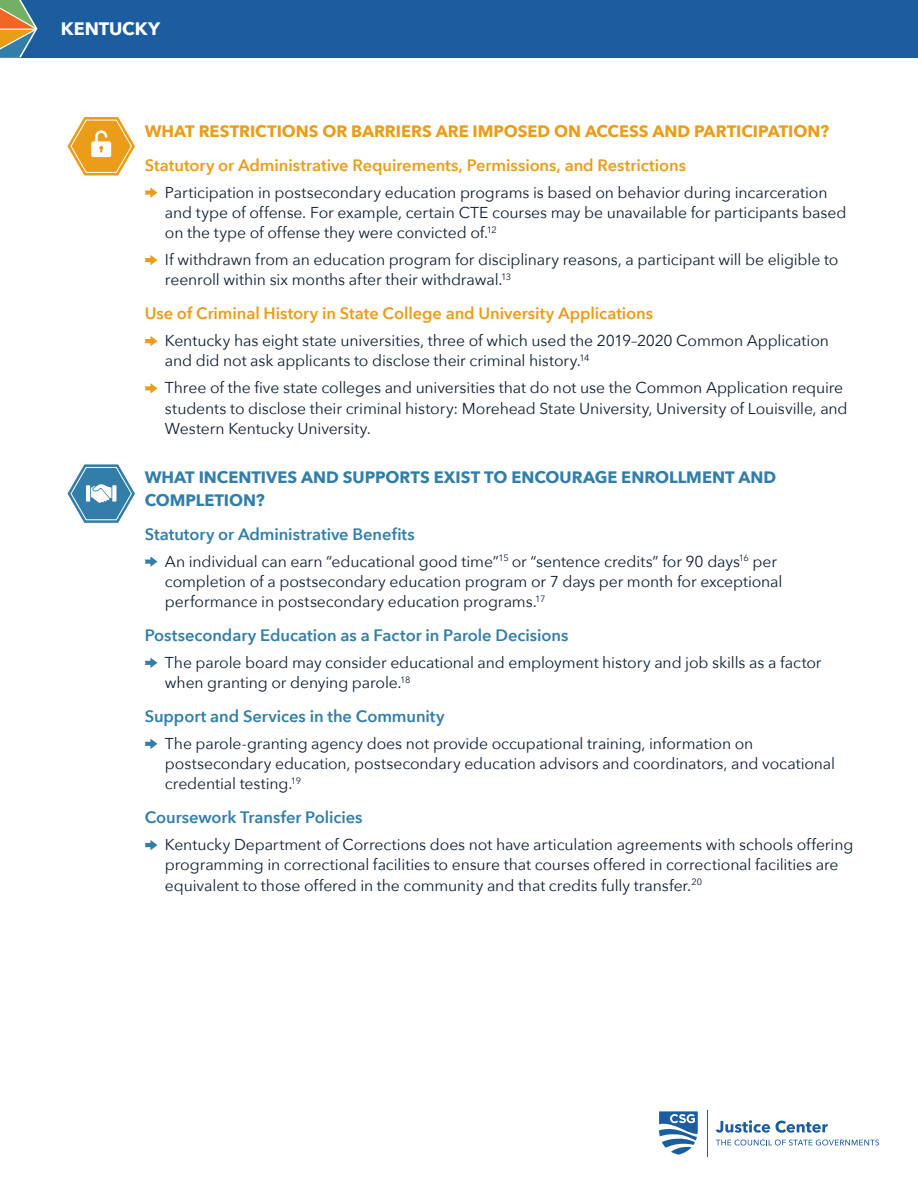
<style>
.page{position:relative;width:918px;height:1188px;background:#fff}
.page>*{position:absolute;margin:0;border:0;box-sizing:border-box;transform-origin:0 0}
.t1{font:700 18px "Avenir Next";letter-spacing:-.005em;color:#fff}
.t2{font:600 16.5px "Avenir Next";letter-spacing:-.005em;color:#327ea8}
.t3{font:600 16.5px "Avenir Next";letter-spacing:-.005em;color:#eb9c18}
.t4{font:700 16.5px/22.5px "Avenir Next";color:#327ea8}
.t5{font:700 16.5px "Avenir Next";letter-spacing:-.005em;color:#eb9c18}
.t6{font:15.75px/20.2px "Avenir Next";letter-spacing:-.01em;color:#0d1f32}
</style>
<div class="page">
<div style="left:0;top:0;width:918px;height:57px;background:#1b5d9e"></div>
<svg style="left:0;top:0;width:38px;height:57px"></svg>
<svg style="left:68px;top:464px;width:67px;height:59px"></svg>
<svg style="left:112px;top:485px;width:4px;height:17px"></svg>
<hr style="left:86px;top:485px;width:4px;height:17px;background:#fff">
<svg style="left:145px;top:187px;width:12px;height:11px"></svg>
<svg style="left:145px;top:255px;width:12px;height:10px"></svg>
<svg style="left:145px;top:336px;width:12px;height:10px"></svg>
<svg style="left:145px;top:383px;width:12px;height:10px"></svg>
<svg style="left:145px;top:556px;width:12px;height:11px"></svg>
<svg style="left:145px;top:658px;width:12px;height:10px"></svg>
<svg style="left:145px;top:739px;width:12px;height:10px"></svg>
<svg style="left:145px;top:840px;width:12px;height:10px"></svg>
<svg style="left:716px;top:1120px;width:112px;height:13px"></svg>
<svg style="left:716px;top:1140px;width:163px;height:6px"></svg>
<svg style="left:659px;top:1111px;width:39px;height:44px"></svg>
<hr style="left:707px;top:1110px;width:1px;height:46px;background:#1b5d9e">
<svg style="left:68px;top:117px;width:67px;height:58px"></svg>
<p class="t1" style="left:61px;top:13px;width:101px">KENTUCKY</p>
<p class="t5" style="left:145px;top:117px;width:686px">WHAT RESTRICTIONS OR BARRIERS ARE IMPOSED ON ACCESS AND PARTICIPATION?</p>
<p class="t3" style="left:145px;top:151px;width:543px">Statutory or Administrative Requirements, Permissions, and Restrictions</p>
<p class="t6" style="left:165px;top:181px;width:683px">Participation in postsecondary education programs is based on behavior during incarceration and type of offense. For example, certain CTE courses may be unavailable for participants based on the type of offense they were convicted of.<sup>12</sup></p>
<p class="t6" style="left:165px;top:249px;width:675px">If withdrawn from an education program for disciplinary reasons, a participant will be eligible to reenroll within six months after their withdrawal.<sup>13</sup></p>
<p class="t3" style="left:145px;top:299px;width:510px">Use of Criminal History in State College and University Applications</p>
<p class="t6" style="left:165px;top:330px;width:666px">Kentucky has eight state universities, three of which used the 2019–2020 Common Application and did not ask applicants to disclose their criminal history.<sup>14</sup></p>
<p class="t6" style="left:165px;top:377px;width:684px">Three of the five state colleges and universities that do not use the Common Application require students to disclose their criminal history: Morehead State University, University of Louisville, and<br>Western Kentucky University.</p>
<p class="t4" style="left:145px;top:466px;width:633px">WHAT INCENTIVES AND SUPPORTS EXIST TO ENCOURAGE ENROLLMENT AND<br>COMPLETION?</p>
<p class="t2" style="left:145px;top:520px;width:272px">Statutory or Administrative Benefits</p>
<p class="t6" style="left:165px;top:550px;width:619px">An individual can earn “educational good time”<sup>15</sup> or “sentence credits” for 90 days<sup>16</sup> per completion of a postsecondary education program or 7 days per month for exceptional performance in postsecondary education programs.<sup>17</sup></p>
<p class="t2" style="left:145px;top:621px;width:425px">Postsecondary Education as a Factor in Parole Decisions</p>
<p class="t6" style="left:165px;top:652px;width:658px">The parole board may consider educational and employment history and job skills as a factor when granting or denying parole.<sup>18</sup></p>
<p class="t2" style="left:145px;top:702px;width:301px">Support and Services in the Community</p>
<p class="t6" style="left:165px;top:733px;width:672px">The parole-granting agency does not provide occupational training, information on postsecondary education, postsecondary education advisors and coordinators, and vocational credential testing.<sup>19</sup></p>
<p class="t2" style="left:145px;top:803px;width:219px">Coursework Transfer Policies</p>
<p class="t6" style="left:165px;top:834px;width:690px">Kentucky Department of Corrections does not have articulation agreements with schools offering programming in correctional facilities to ensure that courses offered in correctional facilities are equivalent to those offered in the community and that credits fully transfer.<sup>20</sup></p>
</div>
